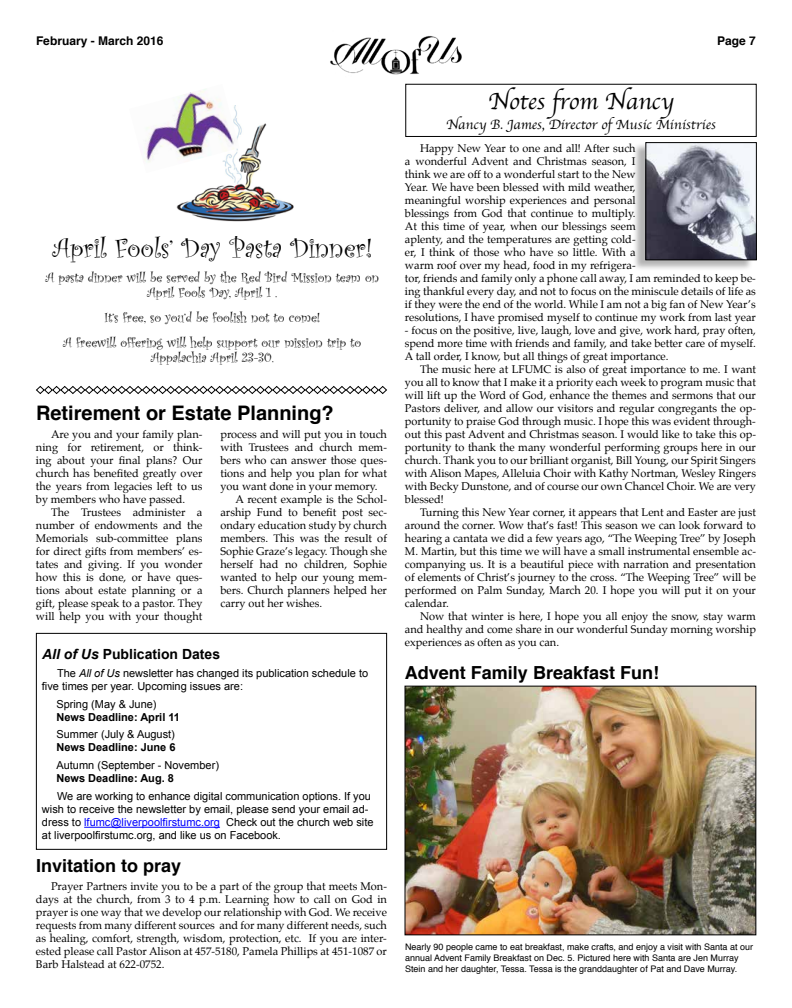
<style>
.page{position:relative;width:792px;height:1008px;background:#fff}
.page>*{position:absolute;margin:0;border:0;box-sizing:border-box;transform-origin:0 0}
.t1{font:28px "Curlz";color:#000}
.t2{font:24px "Apple Chancery";color:#000}
.t3{font:700 20px "Helvetica";color:#000}
.t4{font:700 18px "Helvetica";color:#000}
.t5{font:14px/15px "Curlz";color:#000;text-align:center}
.t6{font:14px "Apple Chancery";color:#000}
.t7{font:700 14px "Arial";color:#000}
.t8{font:700 12px "Helvetica";color:#000}
.t9{font:11px/13px "Palatino";color:#000;text-align:justify}
.t10{font:11px/13px "Arial";color:#000}
.t11{font:700 11px "Arial";color:#000}
.t12{font:9px/11px "Helvetica";color:#000}
.s1{font-style:italic}
.s2{color:#00f}
</style>
<div class="page">
<img style="left:330px;top:36px;width:132px;height:39px">
<div style="left:406px;top:84px;width:350px;height:53px;border:1px solid #000"></div>
<div style="left:632px;top:143px;width:122px;height:128px;background:#000;opacity:.3"></div>
<img style="left:648px;top:144px;width:106px;height:114px">
<div style="left:646px;top:142px;width:110px;height:118px;border:1px solid #000"></div>
<img style="left:177px;top:123px;width:117px;height:99px">
<img style="left:144px;top:89px;width:95px;height:84px">
<hr style="left:84px;top:827px;width:136px;height:1px;background:#00f">
<svg style="left:36px;top:386px;width:351px;height:8px"></svg>
<div style="left:36px;top:633px;width:351px;height:217px;border:1px solid #000"></div>
<img style="left:407px;top:688px;width:347px;height:245px">
<div style="left:405px;top:686px;width:351px;height:249px;border:1px solid #000"></div>
<p class="t8" style="left:36px;top:31px;width:129px">February - March 2016</p>
<p class="t8" style="left:717px;top:31px;width:40px">Page 7</p>
<h2 class="t2" style="left:488px;top:82px;width:187px">Notes from Nancy</h2>
<p class="t6" style="left:446px;top:113px;width:271px">Nancy B. James, Director of Music Ministries</p>
<p class="t9" style="left:405px;top:142px;width:353px;text-align:left;text-indent:15px">Happy New Year to one and all! After such<br>a wonderful Advent and Christmas season, I<br>think we are off to a wonderful start to the New<br>Year. We have been blessed with mild weather,<br>meaningful worship experiences and personal<br>blessings from God that continue to multiply.<br>At this time of year, when our blessings seem<br>aplenty, and the temperatures are getting cold-<br>er, I think of those who have so little. With a<br>warm roof over my head, food in my refrigera-<br>tor, friends and family only a phone call away, I am reminded to keep be&shy;ing thankful every day, and not to focus on the miniscule details of life as if they were the end of the world. While I am not a big fan of New Year’s resolutions, I have promised myself to continue my work from last year</p>
<p class="t9" style="left:405px;top:324px;width:353px">- focus on the positive, live, laugh, love and give, work hard, pray often, spend more time with friends and family, and take better care of myself.<br>A tall order, I know, but all things of great importance.</p>
<p class="t9" style="left:405px;top:363px;width:353px;text-indent:15px">The music here at LFUMC is also of great importance to me. I want you all to know that I make it a priority each week to program music that will lift up the Word of God, enhance the themes and sermons that our Pastors deliver, and allow our visitors and regular congregants the op&shy;portunity to praise God through music. I hope this was evident through&shy;out this past Advent and Christmas season. I would like to take this op&shy;portunity to thank the many wonderful performing groups here in our church. Thank you to our brilliant organist, Bill Young, our Spirit Singers with Alison Mapes, Alleluia Choir with Kathy Nortman, Wesley Ringers with Becky Dunstone, and of course our own Chancel Choir. We are very blessed!</p>
<p class="t9" style="left:405px;top:506px;width:353px;text-indent:15px">Turning this New Year corner, it appears that Lent and Easter are just around the corner. Wow that’s fast! This season we can look forward to hearing a cantata we did a few years ago, “The Weeping Tree” by Joseph M. Martin, but this time we will have a small instrumental ensemble ac&shy;companying us. It is a beautiful piece with narration and presentation of elements of Christ’s journey to the cross. “The Weeping Tree” will be performed on Palm Sunday, March 20. I hope you will put it on your calendar.</p>
<p class="t9" style="left:405px;top:610px;width:353px;text-indent:15px">Now that winter is here, I hope you all enjoy the snow, stay warm and healthy and come share in our wonderful Sunday morning worship experiences as often as you can.</p>
<h1 class="t1" style="left:53px;top:228px;width:321px">April Fools’ Day Pasta Dinner!</h1>
<p class="t5" style="left:46px;top:269px;width:335px">A pasta dinner will be served by the Red Bird Mission team on<br>April Fools Day, April 1 .</p>
<p class="t5" style="left:63px;top:304px;width:299px;line-height:25px">It’s free, so you’d be foolish not to come!<br>A freewill offering will help support our mission trip to</p>
<p class="t5" style="left:151px;top:349px;width:125px">Appalachia April 23-30.</p>
<h3 class="t3" style="left:36px;top:397px;width:299px">Retirement or Estate Planning?</h3>
<p class="t9" style="left:36px;top:428px;width:168px;text-indent:15px">Are you and your family plan&shy;ning for retirement, or think&shy;ing about your final plans? Our church has benefited greatly over the years from legacies left to us by members who have passed.</p>
<p class="t9" style="left:36px;top:506px;width:168px;text-indent:15px">The Trustees administer a number of endowments and the Memorials sub-committee plans for direct gifts from members’ es&shy;tates and giving. If you wonder how this is done, or have ques&shy;tions about estate planning or a gift, please speak to a pastor. They will help you with your thought</p>
<p class="t9" style="left:220px;top:428px;width:168px">process and will put you in touch</p>
<p class="t9" style="left:220px;top:441px;width:168px">with Trustees and church mem-</p>
<p class="t9" style="left:220px;top:454px;width:168px">bers who can answer those ques-</p>
<p class="t9" style="left:220px;top:467px;width:168px">tions and help you plan for what</p>
<p class="t9" style="left:220px;top:480px;width:158px">you want done in your memory.</p>
<p class="t9" style="left:236px;top:493px;width:153px">A recent example is the Schol-</p>
<p class="t9" style="left:220px;top:506px;width:168px">arship Fund to benefit post sec-</p>
<p class="t9" style="left:220px;top:519px;width:168px">ondary education study by church</p>
<p class="t9" style="left:220px;top:532px;width:168px">members. This was the result of</p>
<p class="t9" style="left:220px;top:545px;width:168px">Sophie Graze’s legacy. Though she</p>
<p class="t9" style="left:220px;top:558px;width:168px">herself had no children, Sophie</p>
<p class="t9" style="left:220px;top:571px;width:168px">wanted to help our young mem-</p>
<p class="t9" style="left:220px;top:584px;width:168px">bers. Church planners helped her</p>
<p class="t9" style="left:220px;top:597px;width:103px">carry out her wishes.</p>
<p class="t7" style="left:42px;top:645px;width:180px"><span class="s1">All of Us</span> Publication Dates</p>
<p class="t10" style="left:42px;top:667px;width:328px;text-indent:15px">The <span class="s1">All of Us</span> newsletter has changed its publication schedule to five times per year. Upcoming issues are:</p>
<p class="t10" style="left:56px;top:697px;width:102px">Spring (May &amp; June)</p>
<p class="t11" style="left:56px;top:709px;width:125px">News Deadline: April 11</p>
<p class="t10" style="left:56px;top:728px;width:120px">Summer (July &amp; August)</p>
<p class="t11" style="left:56px;top:740px;width:121px">News Deadline: June 6</p>
<p class="t10" style="left:56px;top:759px;width:164px">Autumn (September - November)</p>
<p class="t11" style="left:56px;top:771px;width:119px">News Deadline: Aug. 8</p>
<p class="t10" style="left:42px;top:790px;width:333px;text-indent:15px">We are working to enhance digital communication options. If you wish to receive the newsletter by email, please send your email ad&shy;dress to <span class="s2">lfumc@liverpoolfirstumc.org</span> Check out the church web site at liverpoolfirstumc.org, and like us on Facebook.</p>
<h3 class="t4" style="left:405px;top:658px;width:256px">Advent Family Breakfast Fun!</h3>
<h3 class="t4" style="left:36px;top:851px;width:147px">Invitation to pray</h3>
<p class="t9" style="left:36px;top:879px;width:353px;text-indent:15px">Prayer Partners invite you to be a part of the group that meets Mon&shy;days at the church, from 3 to 4 p.m. Learning how to call on God in prayer is one way that we develop our relationship with God. We receive requests from many different sources and for many different needs, such as healing, comfort, strength, wisdom, protection, etc. If you are inter&shy;ested please call Pastor Alison at 457-5180, Pamela Phillips at 451-1087 or Barb Halstead at 622-0752.</p>
<p class="t12" style="left:405px;top:942px;width:350px">Nearly 90 people came to eat breakfast, make crafts, and enjoy a visit with Santa at our annual Advent Family Breakfast on Dec. 5. Pictured here with Santa are Jen Murray<br>Stein and her daughter, Tessa. Tessa is the granddaughter of Pat and Dave Murray.</p>
</div>
